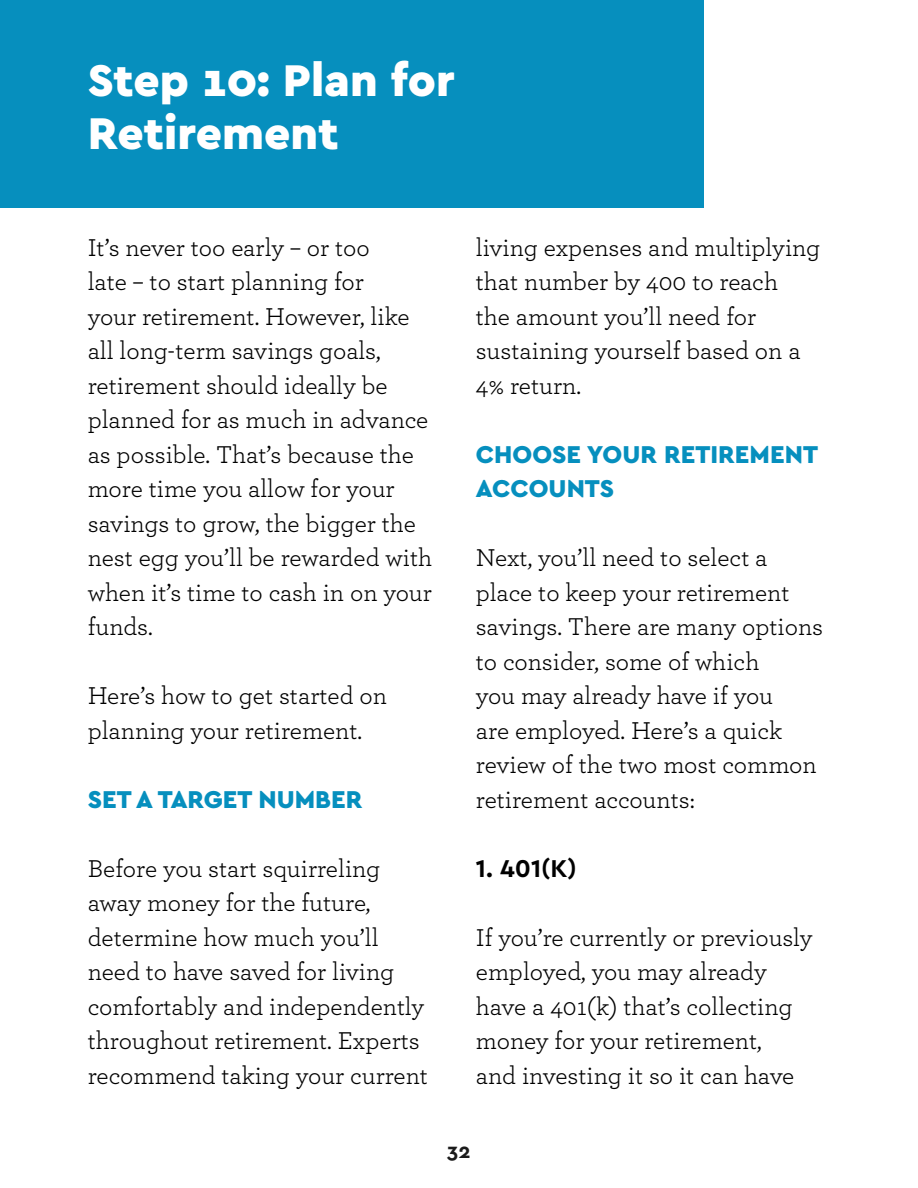
<style>
.page{position:relative;width:918px;height:1188px;background:#fff}
.page>*{position:absolute;margin:0;border:0;box-sizing:border-box;transform-origin:0 0}
.Heading_3{font:900 46.5px/52.5px "Cera Basic";color:#fff}
.text{font:25.5px/34.5px "Archer";color:#000}
.text-2{font:900 25.5px/34.5px "Cera Basic";color:#068fbe}
.text-3{font:700 25.5px "Cera Basic";color:#000}
.t1{font:700 21px "Cera Basic";color:#1b1b1b}
</style>
<div class="page">
<div style="left:0;top:0;width:703px;height:207px;background:#068fbe"></div>
<p class="Heading_3" style="left:88px;top:54px;width:369px">Step 10: Plan for<br>Retirement</p>
<p class="text" style="left:88px;top:229px;width:346px">It’s never too early – or too<br>late – to start planning for<br>your retirement. However, like all long-term savings goals, retirement should ideally be planned for as much in advance as possible. That’s because the more time you allow for your savings to grow, the bigger the nest egg you’ll be rewarded with when it’s time to cash in on your funds.</p>
<p class="text" style="left:88px;top:677px;width:301px">Here’s how to get started on planning your retirement.</p>
<p class="text-2" style="left:88px;top:782px;width:276px">SET A TARGET NUMBER</p>
<p class="text" style="left:88px;top:850px;width:342px">Before you start squirreling away money for the future, determine how much you’ll need to have saved for living comfortably and independently throughout retirement. Experts recommend taking your current</p>
<p class="text" style="left:476px;top:229px;width:346px">living expenses and multiplying that number by 400 to reach<br>the amount you’ll need for sustaining yourself based on a<br>4% return.</p>
<p class="text-2" style="left:476px;top:437px;width:344px">CHOOSE YOUR RETIREMENT<br>ACCOUNTS</p>
<p class="text" style="left:476px;top:539px;width:349px">Next, you’ll need to select a place to keep your retirement savings. There are many options to consider, some of which<br>you may already have if you<br>are employed. Here’s a quick review of the two most common retirement accounts:</p>
<p class="text-3" style="left:476px;top:853px;width:103px">1. 401(K)</p>
<p class="text" style="left:476px;top:919px;width:338px">If you’re currently or previously employed, you may already have a 401(k) that’s collecting money for your retirement,<br>and investing it so it can have</p>
<p class="t1" style="left:447px;top:1139px;width:25px">32</p>
</div>
